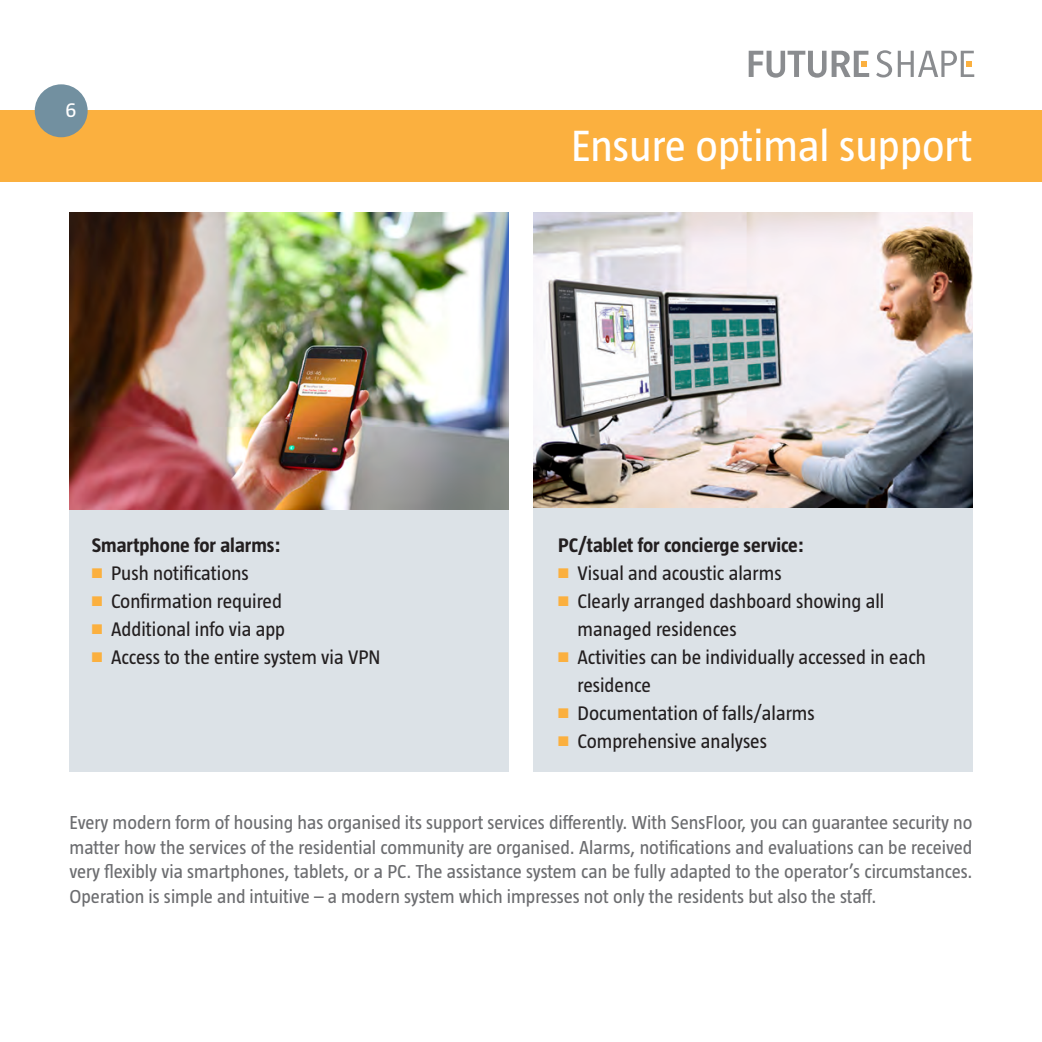
<style>
.page{position:relative;width:1042px;height:1042px;background:#fff}
.page>*{position:absolute;margin:0;border:0;box-sizing:border-box;transform-origin:0 0}
.t1{font:44.8px "Taz";color:#fff}
.t2{font:21px "Taz";color:#fff}
.t3{font:20.12px/28px "Taz";color:#231f20}
.t4{font:700 20.12px "Taz";color:#231f20}
.t5{font:19.25px/24.5px "Taz";color:#6c6d70;text-align:justify}
.s1{color:#fbb03f}
</style>
<div class="page">
<div style="left:533px;top:496px;width:439px;height:275px;background:#dce2e7"></div>
<div style="left:69px;top:496px;width:439px;height:275px;background:#dce2e7"></div>
<div style="left:0;top:110px;width:1042px;height:72px;background:#fbb03f"></div>
<img style="left:69px;top:212px;width:439px;height:298px">
<img style="left:533px;top:212px;width:439px;height:295px">
<svg style="left:748px;top:51px;width:121px;height:27px"></svg>
<svg style="left:876px;top:50px;width:16px;height:28px"></svg>
<svg style="left:898px;top:51px;width:76px;height:26px"></svg>
<div style="left:35px;top:84px;width:53px;height:53px;background:#7290a0;border-radius:50%"></div>
<p class="t2" style="left:65px;top:99px;width:13px">6</p>
<p class="t4" style="left:92px;top:534px;width:191px">Smartphone for alarms:</p>
<p class="t3" style="left:92px;top:559px;width:159px"><span class="s1">■</span> Push notifications</p>
<p class="t3" style="left:92px;top:587px;width:192px"><span class="s1">■</span> Confirmation required</p>
<p class="t3" style="left:92px;top:615px;width:195px"><span class="s1">■</span> Additional info via app</p>
<p class="t3" style="left:92px;top:643px;width:290px"><span class="s1">■</span> Access to the entire system via VPN</p>
<h1 class="t1" style="left:571px;top:122px;width:403px">Ensure optimal support</h1>
<p class="t4" style="left:558px;top:534px;width:247px">PC/tablet for concierge service:</p>
<p class="t3" style="left:558px;top:559px;width:225px"><span class="s1">■</span> Visual and acoustic alarms</p>
<p class="t3" style="left:577px;top:587px;width:308px;text-indent:-19px"><span class="s1">■</span> Clearly arranged dashboard showing all managed residences</p>
<p class="t3" style="left:577px;top:643px;width:350px;text-indent:-19px"><span class="s1">■</span> Activities can be individually accessed in each residence</p>
<p class="t3" style="left:558px;top:699px;width:258px"><span class="s1">■</span> Documentation of falls/alarms</p>
<p class="t3" style="left:558px;top:727px;width:210px"><span class="s1">■</span> Comprehensive analyses</p>
<p class="t5" style="left:69px;top:810px;width:904px">Every modern form of housing has organised its support services differently. With SensFloor, you can guarantee security no matter how the services of the residential community are organised. Alarms, notifications and evaluations can be received very flexibly via smartphones, tablets, or a PC. The assistance system can be fully adapted to the operator’s circumstances.<br>Operation is simple and intuitive – a modern system which impresses not only the residents but also the staff.</p>
</div>
